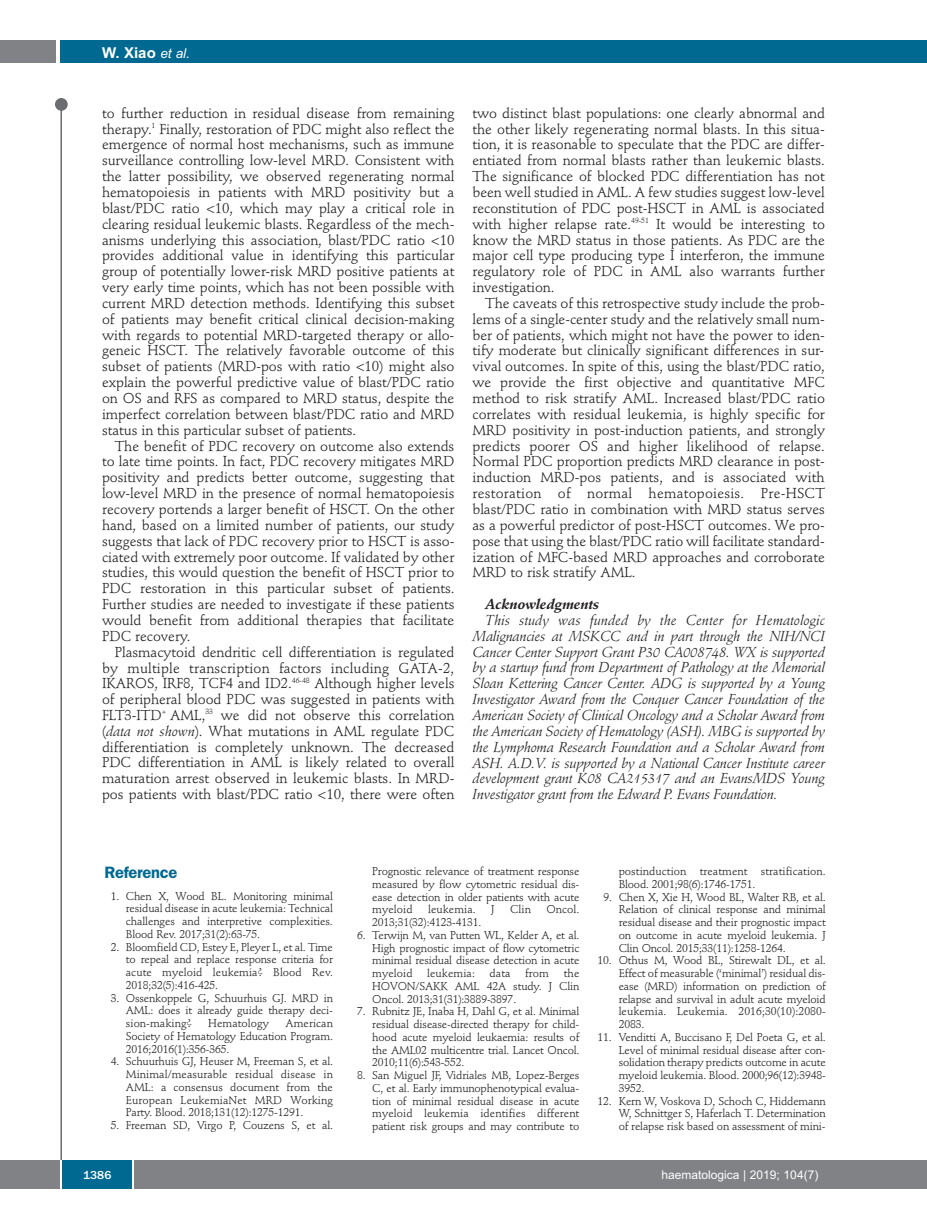
<style>
.page{position:relative;width:927px;height:1225px;background:#fff}
.page>*{position:absolute;margin:0;border:0;box-sizing:border-box;transform-origin:0 0}
.t1{font:600 16.5px "Franklin Gothic";letter-spacing:-.015em;color:#006991}
.t2{font:700 15px "Arial";color:#fff}
.t3{font:14.25px/15.9px "Stempel Schneidler";letter-spacing:-.005em;color:#231f20;text-align:justify}
.t4{font:italic 14.25px/15.9px "Stempel Schneidler";letter-spacing:-.015em;color:#231f20;text-align:justify}
.t5{font:italic 700 14.25px "Stempel Schneidler";letter-spacing:-.005em;color:#231f20}
.t6{font:12px "Arial";color:#fff}
.t7{font:500 12px "Franklin Gothic";color:#fff}
.t8{font:11.25px/12.8px "Stempel Schneidler";letter-spacing:-.015em;color:#231f20;text-align:justify}
.t9{font:11.25px/12.8px "Stempel Schneidler";letter-spacing:.005em;color:#231f20}
.s1{font-weight:400;font-style:italic;font-size:13.5px}
.s2{font-style:italic}
</style>
<div class="page">
<div style="left:911px;top:40px;width:16px;height:22px;background:#006991"></div>
<div style="left:910px;top:1160px;width:17px;height:28px;background:#808285"></div>
<div style="left:55px;top:98px;width:13px;height:13px;background:#6c6d70;border-radius:50%"></div>
<hr style="left:60px;top:101px;width:2px;height:1061px;background:#6c6d70">
<div style="left:60px;top:40px;width:852px;height:22px;background:#006991"></div>
<div style="left:0;top:40px;width:56px;height:22px;background:#808285"></div>
<div style="left:0;top:1160px;width:911px;height:28px;background:#808285"></div>
<div style="left:62px;top:1160px;width:71px;height:28px;background:#006991"></div>
<hr style="left:60px;top:1160px;width:2px;height:28px;background:#fff">
<svg style="left:133px;top:1160px;width:1px;height:28px"></svg>
<p class="t2" style="left:102px;top:44px;width:89px">W. Xiao <span class="s1">et al.</span></p>
<p class="t3" style="left:102px;top:106px;width:354px">to further reduction in residual disease from remaining therapy.<sup>1</sup> Finally, restoration of PDC might also reflect the emergence of normal host mechanisms, such as immune surveillance controlling low-level MRD. Consistent with the latter possibility, we observed regenerating normal hematopoiesis in patients with MRD positivity but a blast/PDC ratio &lt;10, which may play a critical role in clearing residual leukemic blasts. Regardless of the mech&shy;anisms underlying this association, blast/PDC ratio &lt;10 provides additional value in identifying this particular group of potentially lower-risk MRD positive patients at very early time points, which has not been possible with current MRD detection methods. Identifying this subset of patients may benefit critical clinical decision-making with regards to potential MRD-targeted therapy or allo&shy;geneic HSCT. The relatively favorable outcome of this subset of patients (MRD-pos with ratio &lt;10) might also explain the powerful predictive value of blast/PDC ratio on OS and RFS as compared to MRD status, despite the imperfect correlation between blast/PDC ratio and MRD status in this particular subset of patients.</p>
<p class="t3" style="left:102px;top:439px;width:354px;text-indent:13px">The benefit of PDC recovery on outcome also extends to late time points. In fact, PDC recovery mitigates MRD positivity and predicts better outcome, suggesting that low-level MRD in the presence of normal hematopoiesis recovery portends a larger benefit of HSCT. On the other hand, based on a limited number of patients, our study suggests that lack of PDC recovery prior to HSCT is asso&shy;ciated with extremely poor outcome. If validated by other studies, this would question the benefit of HSCT prior to PDC restoration in this particular subset of patients.<br>Further studies are needed to investigate if these patients would benefit from additional therapies that facilitate PDC recovery.</p>
<p class="t3" style="left:102px;top:645px;width:354px;text-indent:13px">Plasmacytoid dendritic cell differentiation is regulated by multiple transcription factors including GATA-2, IKAROS, IRF8, TCF4 and ID2.<sup>46-48</sup> Although higher levels of peripheral blood PDC was suggested in patients with FLT3-ITD<sup>+</sup> AML,<sup>33</sup> we did not observe this correlation (<span class="s2">data not shown</span>). What mutations in AML regulate PDC differentiation is completely unknown. The decreased PDC differentiation in AML is likely related to overall maturation arrest observed in leukemic blasts. In MRD&shy;pos patients with blast/PDC ratio &lt;10, there were often</p>
<p class="t3" style="left:472px;top:106px;width:354px">two distinct blast populations: one clearly abnormal and the other likely regenerating normal blasts. In this situa&shy;tion, it is reasonable to speculate that the PDC are differ&shy;entiated from normal blasts rather than leukemic blasts.<br>The significance of blocked PDC differentiation has not been well studied in AML. A few studies suggest low-level reconstitution of PDC post-HSCT in AML is associated with higher relapse rate.<sup>49-51</sup> It would be interesting to know the MRD status in those patients. As PDC are the major cell type producing type I interferon, the immune regulatory role of PDC in AML also warrants further investigation.</p>
<p class="t3" style="left:472px;top:296px;width:354px;text-indent:13px">The caveats of this retrospective study include the prob&shy;lems of a single-center study and the relatively small num&shy;ber of patients, which might not have the power to iden&shy;tify moderate but clinically significant differences in sur&shy;vival outcomes. In spite of this, using the blast/PDC ratio, we provide the first objective and quantitative MFC method to risk stratify AML. Increased blast/PDC ratio correlates with residual leukemia, is highly specific for MRD positivity in post-induction patients, and strongly predicts poorer OS and higher likelihood of relapse.<br>Normal PDC proportion predicts MRD clearance in post&shy;induction MRD-pos patients, and is associated with restoration of normal hematopoiesis. Pre-HSCT blast/PDC ratio in combination with MRD status serves as a powerful predictor of post-HSCT outcomes. We pro&shy;pose that using the blast/PDC ratio will facilitate standard&shy;ization of MFC-based MRD approaches and corroborate MRD to risk stratify AML.</p>
<p class="t5" style="left:485px;top:598px;width:116px">Acknowledgments</p>
<p class="t4" style="left:472px;top:613px;width:354px;text-indent:13px">This study was funded by the Center for Hematologic Malignancies at MSKCC and in part through the NIH/NCI Cancer Center Support Grant P30 CA008748. WX is supported by a startup fund from Department of Pathology at the Memorial Sloan Kettering Cancer Center. ADG is supported by a Young Investigator Award from the Conquer Cancer Foundation of the American Society of Clinical Oncology and a Scholar Award from the American Society of Hematology (ASH). MBG is supported by the Lymphoma Research Foundation and a Scholar Award from ASH. A.D.V. is supported by a National Cancer Institute career development grant K08 CA215317 and an EvansMDS Young Investigator grant from the Edward P. Evans Foundation.</p>
<p class="t1" style="left:105px;top:867px;width:74px">Reference</p>
<p class="t8" style="left:126px;top:890px;width:209px;text-indent:-15px">1. Chen X, Wood BL. Monitoring minimal residual disease in acute leukemia: Technical challenges and interpretive complexities.<br>Blood Rev. 2017;31(2):63-75.</p>
<p class="t8" style="left:126px;top:941px;width:209px;text-indent:-15px">2. Bloomfield CD, Estey E, Pleyer L, et al. Time to repeal and replace response criteria for acute myeloid leukemia? Blood Rev.<br>2018;32(5):416-425.</p>
<p class="t8" style="left:126px;top:992px;width:209px;text-indent:-15px">3. Ossenkoppele G, Schuurhuis GJ. MRD in AML: does it already guide therapy deci&shy;sion-making?</p>
<p class="t9" style="left:208px;top:1018px;width:62px">Hematology</p>
<p class="t8" style="left:126px;top:1018px;width:209px;text-indent:160px">American Society of Hematology Education Program.<br>2016;2016(1):356-365.</p>
<p class="t8" style="left:126px;top:1056px;width:209px;text-indent:-15px">4. Schuurhuis GJ, Heuser M, Freeman S, et al.<br>Minimal/measurable residual disease in AML: a consensus document from the European LeukemiaNet MRD Working Party. Blood. 2018;131(12):1275-1291.</p>
<p class="t8" style="left:111px;top:1120px;width:224px">5. Freeman SD, Virgo P, Couzens S, et al.</p>
<p class="t8" style="left:372px;top:866px;width:209px">Prognostic relevance of treatment response measured by flow cytometric residual dis&shy;ease detection in older patients with acute myeloid</p>
<p class="t9" style="left:428px;top:904px;width:49px">leukemia.</p>
<p class="t8" style="left:491px;top:904px;width:5px">J</p>
<p class="t8" style="left:510px;top:904px;width:22px">Clin</p>
<p class="t8" style="left:546px;top:904px;width:34px">Oncol.</p>
<p class="t8" style="left:372px;top:917px;width:111px">2013;31(32):4123-4131.</p>
<p class="t8" style="left:372px;top:929px;width:209px;text-indent:-15px">6. Terwijn M, van Putten WL, Kelder A, et al.<br>High prognostic impact of flow cytometric minimal residual disease detection in acute myeloid</p>
<p class="t8" style="left:372px;top:968px;width:209px;text-indent:191px">the HOVON/SAKK AML 42A study. J Clin Oncol. 2013;31(31):3889-3897.</p>
<p class="t8" style="left:372px;top:1006px;width:209px;text-indent:-15px">7. Rubnitz JE, Inaba H, Dahl G, et al. Minimal residual disease-directed therapy for child&shy;hood acute myeloid leukaemia: results of the AML02 multicentre trial. Lancet Oncol.<br>2010;11(6):543-552.</p>
<p class="t8" style="left:372px;top:1070px;width:209px;text-indent:-15px">8. San Miguel JF, Vidriales MB, Lopez-Berges C, et al. Early immunophenotypical evalua&shy;tion of minimal residual disease in acute myeloid leukemia identifies different patient risk groups and may contribute to</p>
<p class="t9" style="left:427px;top:968px;width:49px">leukemia:</p>
<p class="t8" style="left:490px;top:968px;width:22px">data</p>
<p class="t8" style="left:525px;top:968px;width:25px">from</p>
<p class="t9" style="left:619px;top:866px;width:209px">postinduction treatment stratification.<br>Blood. 2001;98(6):1746-1751.</p>
<p class="t8" style="left:619px;top:891px;width:209px;text-indent:-15px">9. Chen X, Xie H, Wood BL, Walter RB, et al.<br>Relation of clinical response and minimal residual disease and their prognostic impact on outcome in acute myeloid leukemia. J Clin Oncol. 2015;33(11):1258-1264.</p>
<p class="t8" style="left:619px;top:955px;width:209px;text-indent:-21px">10. Othus M, Wood BL, Stirewalt DL, et al.<br>Effect of measurable (‘minimal’) residual dis&shy;ease (MRD) information on prediction of relapse and survival in adult acute myeloid leukemia. Leukemia. 2016;30(10):2080- 2083.</p>
<p class="t8" style="left:619px;top:1031px;width:209px;text-indent:-21px">11. Venditti A, Buccisano F, Del Poeta G, et al.<br>Level of minimal residual disease after con&shy;solidation therapy predicts outcome in acute myeloid leukemia. Blood. 2000;96(12):3948- 3952.</p>
<p class="t8" style="left:619px;top:1095px;width:209px;text-indent:-21px">12. Kern W, Voskova D, Schoch C, Hiddemann W, Schnittger S, Haferlach T. Determination of relapse risk based on assessment of mini-</p>
<p class="t7" style="left:83px;top:1167px;width:30px">1386</p>
<p class="t6" style="left:661px;top:1167px;width:158px">haematologica | 2019; 104(7)</p>
</div>
